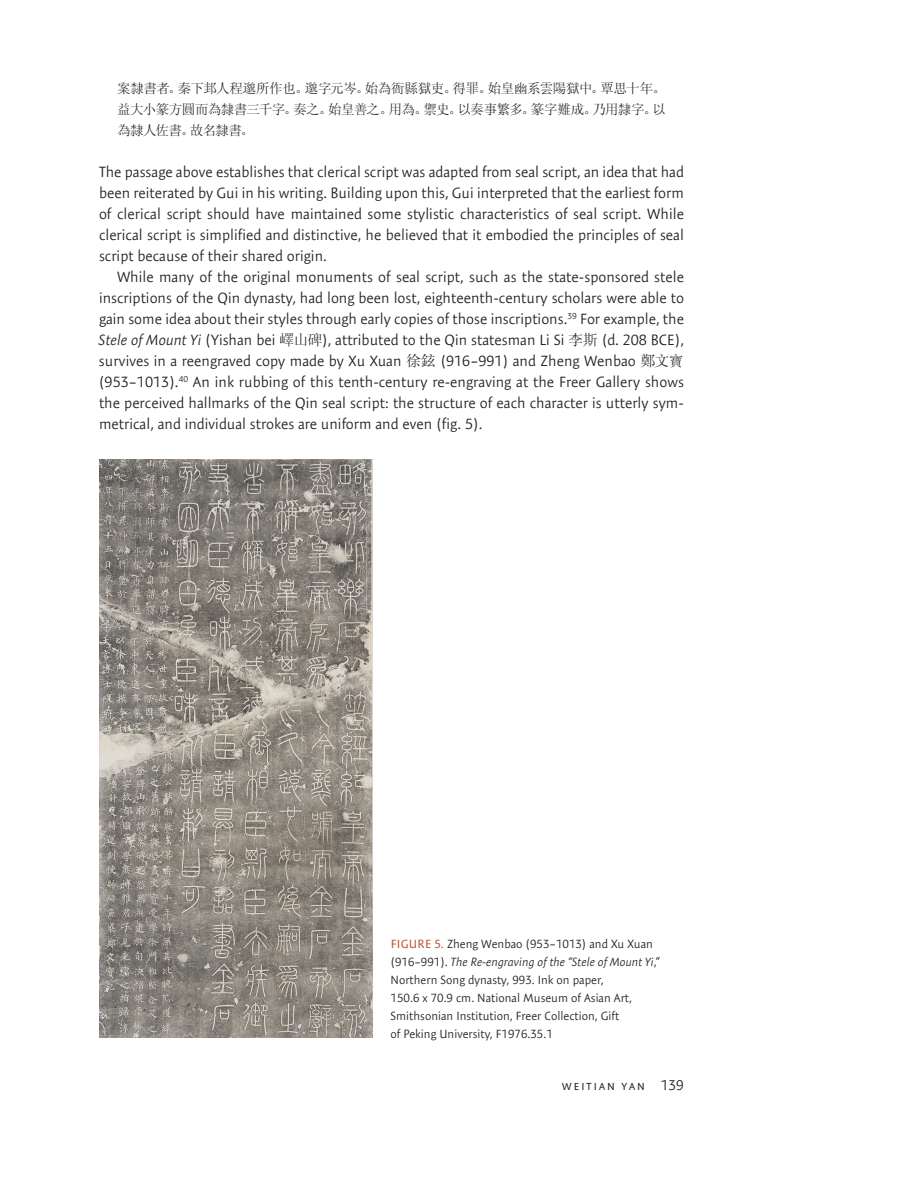
<style>
.page{position:relative;width:918px;height:1188px;background:#fff}
.page>*{position:absolute;margin:0;border:0;box-sizing:border-box;transform-origin:0 0}
.t1{font:300 15px/21px "Expo Sans Pro";color:#231f20;text-align:justify}
.t2{font:300 14.25px "Expo Sans Pro";letter-spacing:.1em;color:#231f20}
.t3{font:13.5px/21px "Sim Sun";letter-spacing:-.045em;color:#231f20;text-align:justify}
.t4{font:300 12px/18px "Expo Sans Pro";color:#231f20}
.s1{font-style:italic}
.s2{font-family:"Sim Sun";font-weight:400}
.s3{font-weight:400;color:#c25437}
</style>
<div class="page">
<img style="left:99px;top:459px;width:274px;height:579px">
<p class="t3" style="left:117px;top:78px;width:551px">案隸書者。秦下邽人程邈所作也。邈字元岑。始為衙縣獄吏。得罪。始皇幽系雲陽獄中。覃思十年。益大小篆方圓而為隸書三千字。奏之。始皇善之。用為。禦史。以奏事繁多。篆字難成。乃用隸字。以為隸人佐書。故名隸書。</p>
<p class="t1" style="left:99px;top:161px;width:587px">The passage above establishes that clerical script was adapted from seal script, an idea that had been reiterated by Gui in his writing. Building upon this, Gui interpreted that the earliest form of clerical script should have maintained some stylistic characteristics of seal script. While clerical script is simplified and distinctive, he believed that it embodied the principles of seal script because of their shared origin.</p>
<p class="t1" style="left:99px;top:266px;width:587px;text-indent:18px">While many of the original monuments of seal script, such as the state-sponsored stele inscriptions of the Qin dynasty, had long been lost, eighteenth-century scholars were able to gain some idea about their styles through early copies of those inscriptions.<sup>39</sup> For example, the <span class="s1">Stele of Mount Yi</span> (Yishan bei <span class="s2">嶧山碑</span>), attributed to the Qin statesman Li Si <span class="s2">李斯</span> (d. 208 BCE), survives in a reengraved copy made by Xu Xuan <span class="s2">徐鉉</span> (916–991) and Zheng Wenbao <span class="s2">鄭文寶</span>(953–1013).<sup>40</sup> An ink rubbing of this tenth-century re-engraving at the Freer Gallery shows the perceived hallmarks of the Qin seal script: the structure of each character is utterly sym&shy;metrical, and individual strokes are uniform and even (fig. 5).</p>
<p class="t4" style="left:391px;top:935px;width:271px"><span class="s3">FIGURE 5.</span> Zheng Wenbao (953–1013) and Xu Xuan (916–991). <span class="s1">The Re-engraving of the “Stele of Mount Yi</span>,” Northern Song dynasty, 993. Ink on paper,<br>150.6 x 70.9 cm. National Museum of Asian Art, Smithsonian Institution, Freer Collection, Gift<br>of Peking University, F1976.35.1</p>
<p class="t2" style="left:562px;top:1077px;width:124px">Weitian Yan 139</p>
</div>
